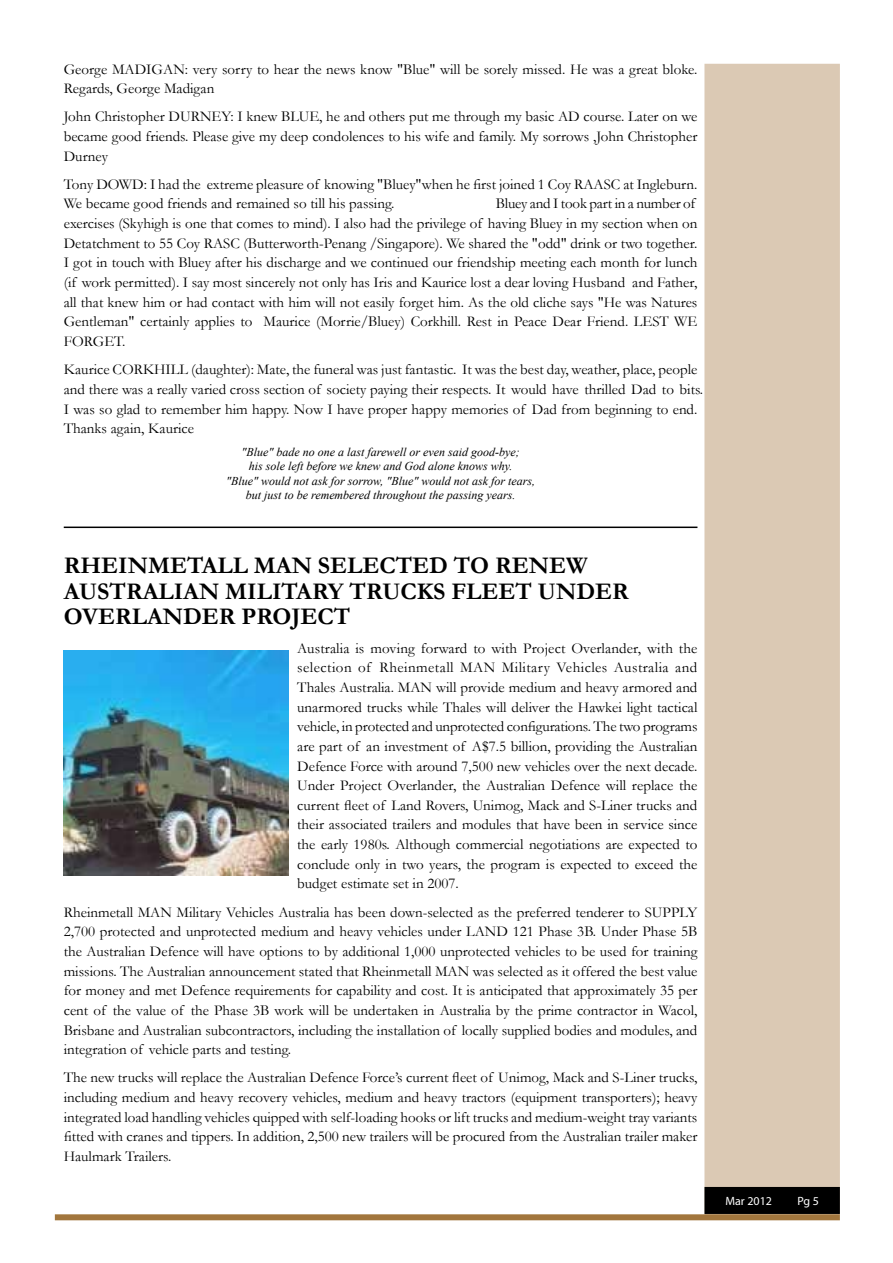
<style>
.page{position:relative;width:893px;height:1263px;background:#fff}
.page>*{position:absolute;margin:0;border:0;box-sizing:border-box;transform-origin:0 0}
.t1{font:700 24px/25.5px "Garamond";color:#000}
.t2{font:15px/19.6px "Garamond";color:#000}
.t3{font:italic 12px/14.4px "Times New Roman";color:#000;text-align:center}
.t4{font:12px "Myriad Pro";color:#fff}
</style>
<div class="page">
<div style="left:704px;top:64px;width:136px;height:1151px;background:#dbc9b4;border:2px solid #dbc9b4"></div>
<div style="left:55px;top:1214px;width:785px;height:6px;background:#a2763d"></div>
<div style="left:705px;top:1188px;width:134px;height:25px;background:#000"></div>
<div style="left:704px;top:1187px;width:136px;height:27px;border:2px solid #000"></div>
<hr style="left:64px;top:526px;width:633px;height:2px;background:#000">
<img style="left:64px;top:650px;width:225px;height:225px">
<p class="t2" style="left:64px;top:59px;width:635px">George MADIGAN: very sorry to hear the news know "Blue" will be sorely missed. He was a great bloke.<br>Regards, George Madigan</p>
<p class="t2" style="left:64px;top:107px;width:635px;text-align:justify">John Christopher DURNEY: I knew BLUE, he and others put me through my basic AD course. Later on we became good friends. Please give my deep condolences to his wife and family. My sorrows ,John Christopher Durney</p>
<p class="t2" style="left:64px;top:174px;width:635px">Tony DOWD: I had the extreme pleasure of knowing "Bluey"when he first joined 1 Coy RAASC at Ingleburn.<br>We became good friends and remained so till his passing.</p>
<p class="t2" style="left:64px;top:194px;width:635px;text-indent:432px">Bluey and I took part in a number of exercises (Skyhigh is one that comes to mind). I also had the privilege of having Bluey in my section when on Detatchment to 55 Coy RASC (Butterworth-Penang /Singapore). We shared the "odd" drink or two together.<br>I got in touch with Bluey after his discharge and we continued our friendship meeting each month for lunch (if work permitted). I say most sincerely not only has Iris and Kaurice lost a dear loving Husband and Father, all that knew him or had contact with him will not easily forget him. As the old cliche says "He was Natures Gentleman" certainly applies to Maurice (Morrie/Bluey) Corkhill. Rest in Peace Dear Friend. LEST WE FORGET.</p>
<p class="t2" style="left:64px;top:359px;width:641px">Kaurice CORKHILL (daughter): Mate, the funeral was just fantastic. It was the best day, weather, place, people and there was a really varied cross section of society paying their respects. It would have thrilled Dad to bits.<br>I was so glad to remember him happy. Now I have proper happy memories of Dad from beginning to end.<br>Thanks again, Kaurice</p>
<p class="t3" style="left:226px;top:445px;width:311px">"Blue" bade no one a last farewell or even said good-bye;<br>his sole left before we knew and God alone knows why.<br>"Blue" would not ask for sorrow, "Blue" would not ask for tears, but just to be remembered throughout the passing years.</p>
<h1 class="t1" style="left:64px;top:553px;width:567px;text-indent:254px">SELECTED TO RENEW<br>AUSTRALIAN MILITARY TRUCKS FLEET UNDER<br>OVERLANDER PROJECT</h1>
<p class="t2" style="left:297px;top:638px;width:402px;text-align:justify">Australia is moving forward to with Project Overlander, with the selection of Rheinmetall MAN Military Vehicles Australia and Thales Australia. MAN will provide medium and heavy armored and unarmored trucks while Thales will deliver the Hawkei light tactical vehicle, in protected and unprotected configurations. The two programs are part of an investment of A$7.5 billion, providing the Australian Defence Force with around 7,500 new vehicles over the next decade.<br>Under Project Overlander, the Australian Defence will replace the current fleet of Land Rovers, Unimog, Mack and S-Liner trucks and their associated trailers and modules that have been in service since the early 1980s. Although commercial negotiations are expected to conclude only in two years, the program is expected to exceed the budget estimate set in 2007.</p>
<p class="t2" style="left:64px;top:902px;width:635px;text-align:justify">Rheinmetall MAN Military Vehicles Australia has been down-selected as the preferred tenderer to SUPPLY 2,700 protected and unprotected medium and heavy vehicles under LAND 121 Phase 3B. Under Phase 5B the Australian Defence will have options to by additional 1,000 unprotected vehicles to be used for training missions. The Australian announcement stated that Rheinmetall MAN was selected as it offered the best value for money and met Defence requirements for capability and cost. It is anticipated that approximately 35 per cent of the value of the Phase 3B work will be undertaken in Australia by the prime contractor in Wacol, Brisbane and Australian subcontractors, including the installation of locally supplied bodies and modules, and integration of vehicle parts and testing.</p>
<p class="t2" style="left:64px;top:1067px;width:635px;text-align:justify">The new trucks will replace the Australian Defence Force’s current fleet of Unimog, Mack and S-Liner trucks, including medium and heavy recovery vehicles, medium and heavy tractors (equipment transporters); heavy integrated load handling vehicles quipped with self-loading hooks or lift trucks and medium-weight tray variants fitted with cranes and tippers. In addition, 2,500 new trailers will be procured from the Australian trailer maker Haulmark Trailers.</p>
<h1 class="t1" style="left:64px;top:553px;width:211px">RHEINMETALL MAN</h1>
<p class="t4" style="left:725px;top:1193px;width:48px">Mar 2012</p>
<p class="t4" style="left:797px;top:1193px;width:23px">Pg 5</p>
</div>
